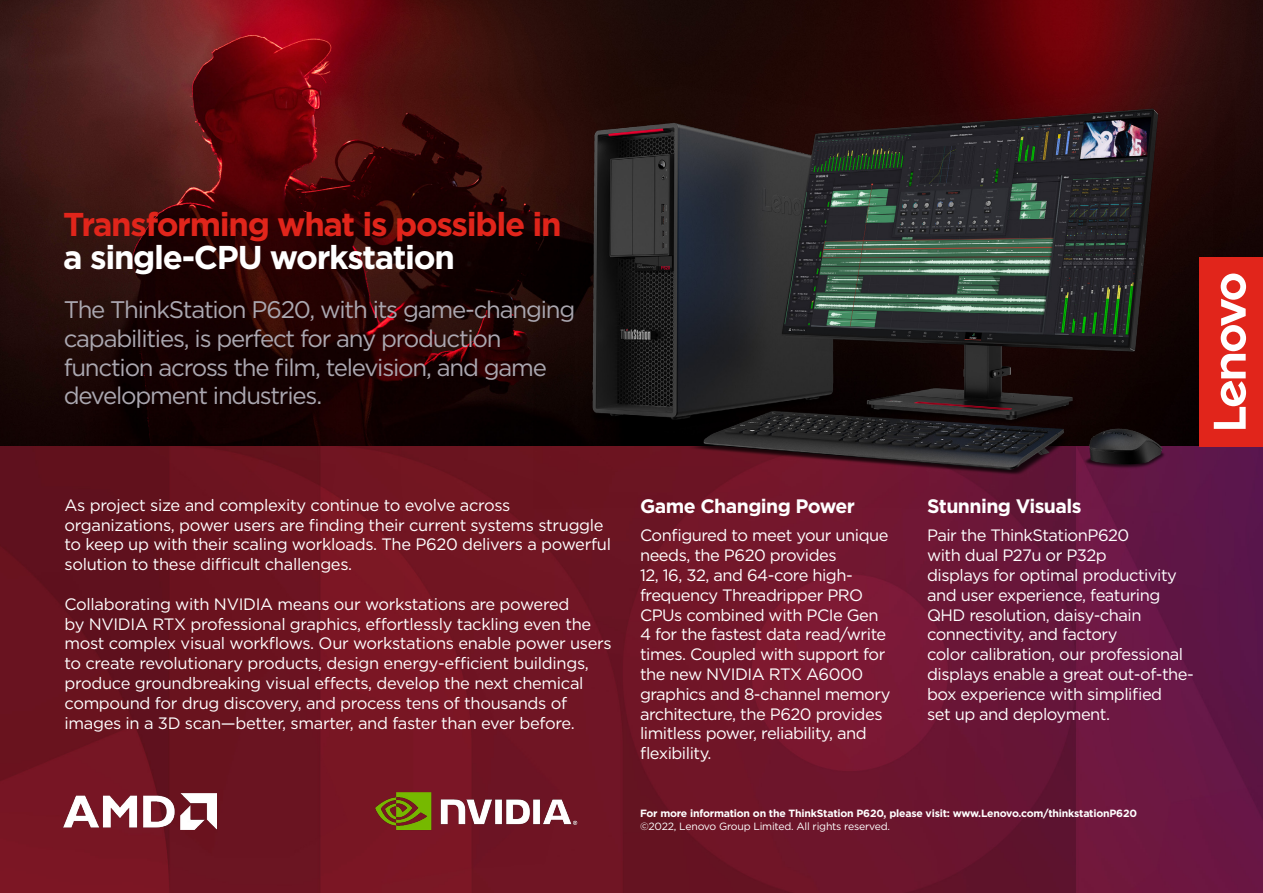
<style>
.page{position:relative;width:1263px;height:893px;background:#fff}
.page>*{position:absolute;margin:0;border:0;box-sizing:border-box;transform-origin:0 0}
.t1{font:700 33px/33px "Gotham";letter-spacing:-.04em;color:#e1251b}
.t2{font:24px/28.8px "Gotham";letter-spacing:-.05em;color:#aba8b1}
.t3{font:700 19.5px "Gotham";letter-spacing:-.03em;color:#fff}
.t4{font:16.5px/19.8px "Gotham";letter-spacing:-.03em;color:#fff}
.t5{font:700 10.5px/12.6px "Gotham";letter-spacing:-.02em;color:#fff}
.s1{color:#fff}
.s2{font-weight:400}
</style>
<div class="page">
<img style="left:0;top:0;width:1263px;height:893px">
<img style="left:359px;top:774px;width:224px;height:79px">
<img style="left:505px;top:48px;width:758px;height:461px">
<div style="left:1199px;top:257px;width:64px;height:189px;background:#e1251b"></div>
<svg style="left:1214px;top:274px;width:32px;height:155px"></svg>
<img style="left:64px;top:793px;width:152px;height:37px">
<p class="t1" style="left:63px;top:207px;width:500px">Transforming what is possible in <span class="s1">a single-CPU workstation</span></p>
<p class="t2" style="left:64px;top:295px;width:513px">The ThinkStation P620, with its game-changing capabilities, is perfect for any production function across the film, television, and game development industries.</p>
<p class="t4" style="left:64px;top:495px;width:548px">As project size and complexity continue to evolve across organizations, power users are finding their current systems struggle to keep up with their scaling workloads. The P620 delivers a powerful solution to these difficult challenges.</p>
<p class="t4" style="left:64px;top:594px;width:549px">Collaborating with NVIDIA means our workstations are powered<br>by NVIDIA RTX professional graphics, effortlessly tackling even the most complex visual workflows. Our workstations enable power users to create revolutionary products, design energy-efficient buildings, produce groundbreaking visual effects, develop the next chemical compound for drug discovery, and process tens of thousands of images in a 3D scan—better, smarter, and faster than ever before.</p>
<p class="t3" style="left:640px;top:493px;width:217px">Game Changing Power</p>
<p class="t4" style="left:640px;top:525px;width:252px">Configured to meet your unique needs, the P620 provides<br>12, 16, 32, and 64-core high&shy;frequency Threadripper PRO<br>CPUs combined with PCIe Gen<br>4 for the fastest data read/write times. Coupled with support for the new NVIDIA RTX A6000 graphics and 8-channel memory architecture, the P620 provides limitless power, reliability, and flexibility.</p>
<p class="t3" style="left:927px;top:493px;width:156px">Stunning Visuals</p>
<p class="t4" style="left:927px;top:525px;width:268px">Pair the ThinkStationP620<br>with dual P27u or P32p<br>displays for optimal productivity and user experience, featuring<br>QHD resolution, daisy-chain connectivity, and factory<br>color calibration, our professional displays enable a great out-of-the&shy;box experience with simplified<br>set up and deployment.</p>
<p class="t5" style="left:640px;top:807px;width:498px">For more information on the ThinkStation P620, please visit: www.Lenovo.com/thinkstationP620 <span class="s2">©2022, Lenovo Group Limited. All rights reserved.</span></p>
</div>
